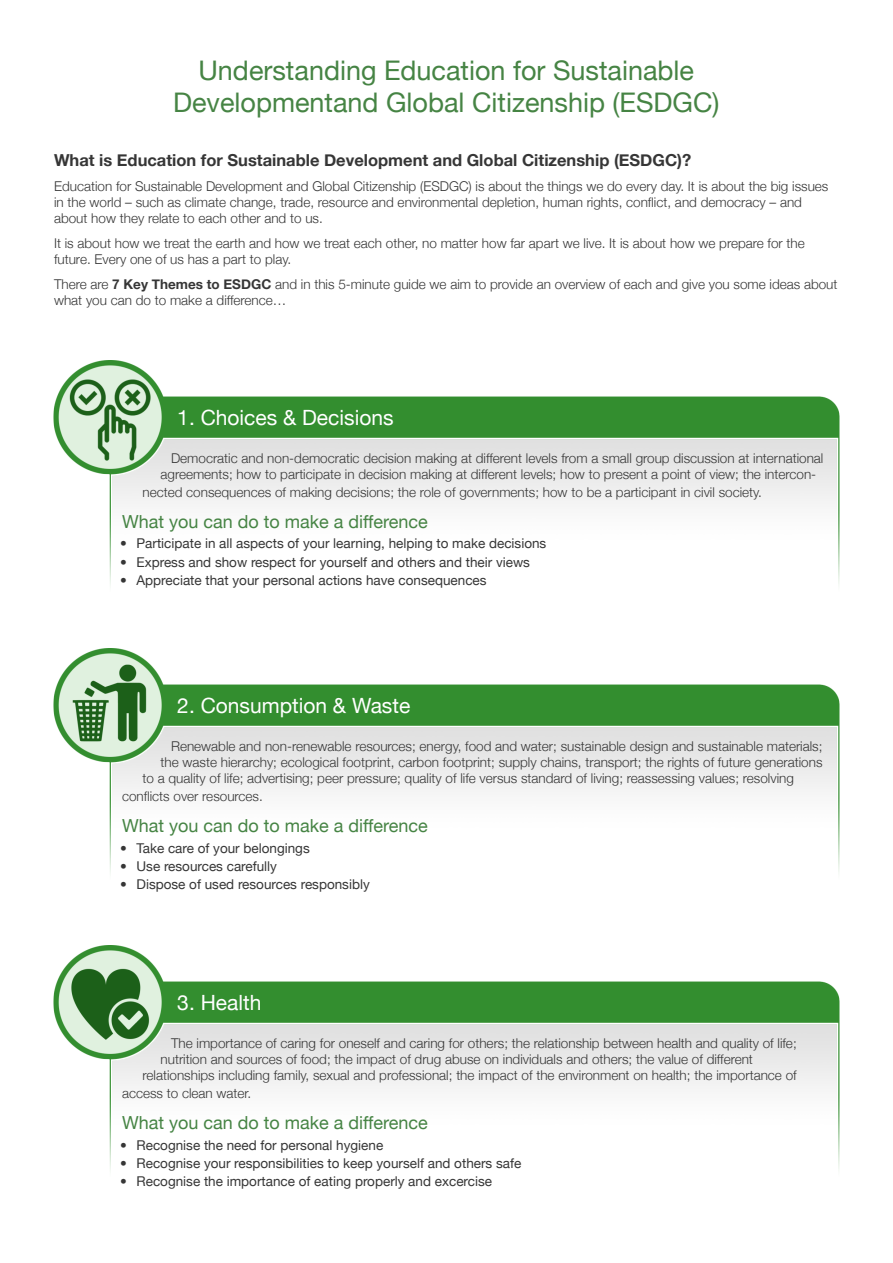
<style>
.page{position:relative;width:893px;height:1263px;background:#fff}
.page>*{position:absolute;margin:0;border:0;box-sizing:border-box;transform-origin:0 0}
.t1{font:27px/32.4px "Helvetica Neue";color:#468444;text-align:center}
.t2{font:21px "Helvetica Neue";color:#fff}
.t3{font:18px "Helvetica Neue";color:#468444}
.t4{font:700 16.5px "Helvetica Neue";color:#363636}
.t5{font:300 13.5px/16.2px "Helvetica Neue";color:#363636}
.t6{font:13.5px "Helvetica Neue";color:#363636}
.s1{font-weight:700}
</style>
<div class="page">
<img style="left:53px;top:946px;width:787px;height:224px">
<img style="left:53px;top:649px;width:787px;height:224px">
<img style="left:53px;top:361px;width:787px;height:224px">
<p class="t1" style="left:173px;top:54px;width:548px">Understanding Education for Sustainable<br>Developmentand Global Citizenship (ESDGC)</p>
<p class="t4" style="left:54px;top:150px;width:639px">What is Education for Sustainable Development and Global Citizenship (ESDGC)?</p>
<p class="t5" style="left:54px;top:178px;width:776px">Education for Sustainable Development and Global Citizenship (ESDGC) is about the things we do every day. It is about the big issues in the world – such as climate change, trade, resource and environmental depletion, human rights, conflict, and democracy – and about how they relate to each other and to us.</p>
<p class="t5" style="left:54px;top:235px;width:752px">It is about how we treat the earth and how we treat each other, no matter how far apart we live. It is about how we prepare for the future. Every one of us has a part to play.</p>
<p class="t5" style="left:54px;top:276px;width:785px">There are <span class="s1">7 Key Themes to ESDGC</span> and in this 5-minute guide we aim to provide an overview of each and give you some ideas about what you can do to make a difference…</p>
<p class="t2" style="left:177px;top:405px;width:218px">1. Choices &amp; Decisions</p>
<p class="t5" style="left:160px;top:449px;width:664px;text-indent:10px">Democratic and non-democratic decision making at different levels from a small group discussion at international agreements; how to participate in decision making at different levels; how to present a point of view; the intercon-</p>
<p class="t5" style="left:142px;top:483px;width:621px">nected consequences of making decisions; the role of governments; how to be a participant in civil society.</p>
<p class="t3" style="left:122px;top:511px;width:307px">What you can do to make a difference</p>
<p class="t6" style="left:120px;top:536px;width:428px">• Participate in all aspects of your learning, helping to make decisions</p>
<p class="t6" style="left:120px;top:554px;width:412px">• Express and show respect for yourself and others and their views</p>
<p class="t6" style="left:120px;top:572px;width:368px">• Appreciate that your personal actions have consequences</p>
<p class="t2" style="left:177px;top:693px;width:235px">2. Consumption &amp; Waste</p>
<p class="t5" style="left:171px;top:737px;width:653px">Renewable and non-renewable resources; energy, food and water; sustainable design and sustainable materials;</p>
<p class="t5" style="left:160px;top:754px;width:663px">the waste hierarchy; ecological footprint, carbon footprint; supply chains, transport; the rights of future generations</p>
<p class="t5" style="left:142px;top:770px;width:653px">to a quality of life; advertising; peer pressure; quality of life versus standard of living; reassessing values; resolving</p>
<p class="t5" style="left:122px;top:788px;width:142px">conflicts over resources.</p>
<p class="t3" style="left:122px;top:815px;width:307px">What you can do to make a difference</p>
<p class="t6" style="left:120px;top:840px;width:191px">• Take care of your belongings</p>
<p class="t6" style="left:120px;top:858px;width:159px">• Use resources carefully</p>
<p class="t6" style="left:120px;top:876px;width:251px">• Dispose of used resources responsibly</p>
<p class="t2" style="left:177px;top:990px;width:86px">3. Health</p>
<p class="t5" style="left:171px;top:1034px;width:627px">The importance of caring for oneself and caring for others; the relationship between health and quality of life;</p>
<p class="t5" style="left:160px;top:1050px;width:594px">nutrition and sources of food; the impact of drug abuse on individuals and others; the value of different</p>
<p class="t5" style="left:142px;top:1067px;width:656px">relationships including family, sexual and professional; the impact of the environment on health; the importance of</p>
<p class="t5" style="left:122px;top:1085px;width:131px">access to clean water.</p>
<p class="t3" style="left:122px;top:1112px;width:307px">What you can do to make a difference</p>
<p class="t6" style="left:120px;top:1137px;width:265px">• Recognise the need for personal hygiene</p>
<p class="t6" style="left:120px;top:1155px;width:403px">• Recognise your responsibilities to keep yourself and others safe</p>
<p class="t6" style="left:120px;top:1173px;width:374px">• Recognise the importance of eating properly and excercise</p>
</div>
